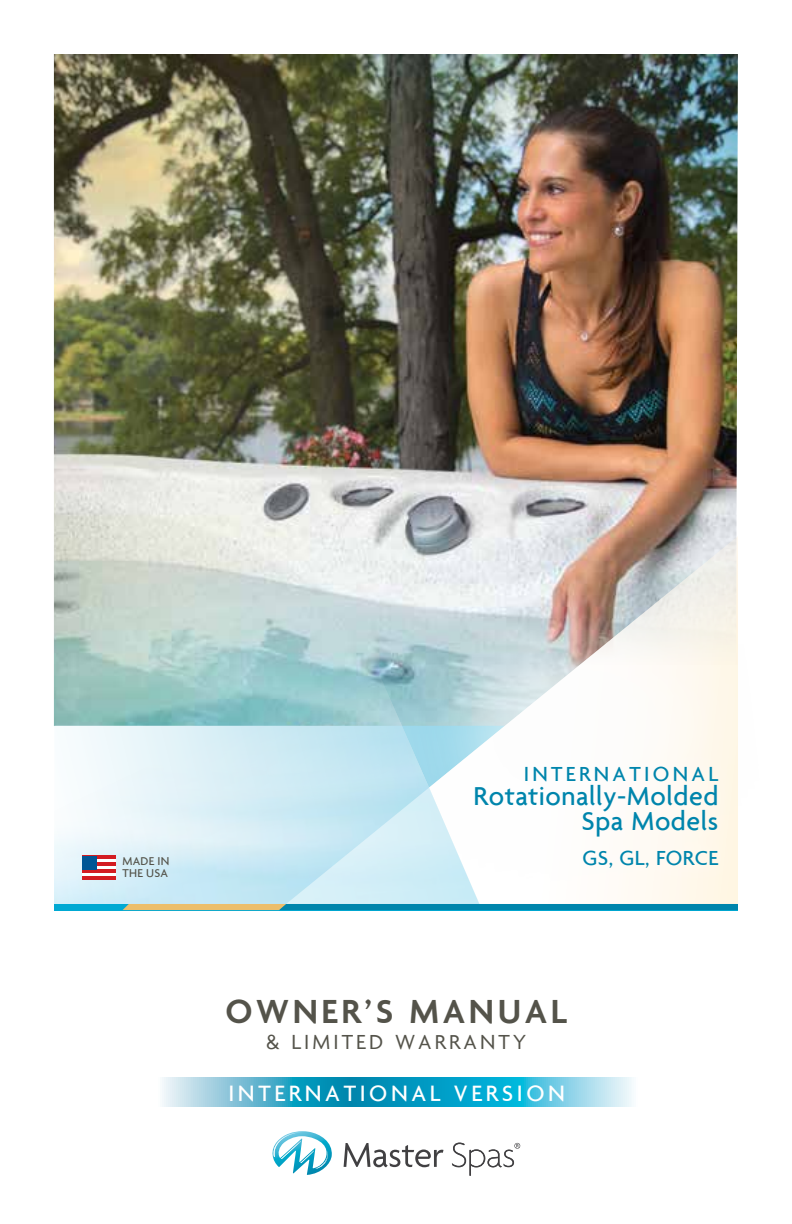
<style>
.page{position:relative;width:792px;height:1224px;background:#fff}
.page>*{position:absolute;margin:0;border:0;box-sizing:border-box;transform-origin:0 0}
.t1{font:600 36px "Agenda";letter-spacing:.1em;color:#54534a}
.t2{font:500 28px/24.6px "Agenda";letter-spacing:.02em;color:#0085ac;text-align:right}
.t3{font:500 24px "Agenda";letter-spacing:.15em;color:#fff}
.t4{font:22px "Agenda";letter-spacing:.14em;color:#54534a}
.t5{font:500 22px "Agenda";letter-spacing:.15em;color:#0085ac}
.t6{font:500 22px "Agenda";letter-spacing:.02em;color:#0085ac}
.t7{font:500 12.2px/11.6px "Agenda";letter-spacing:.02em;color:#54534a}
</style>
<div class="page">
<img style="left:54px;top:54px;width:684px;height:552px">
<svg style="left:452px;top:1143px;width:68px;height:33px"></svg>
<svg style="left:272px;top:1131px;width:60px;height:44px"></svg>
<img style="left:281px;top:1157px;width:19px;height:2px">
<img style="left:300px;top:1151px;width:14px;height:12px">
<img style="left:273px;top:1132px;width:30px;height:25px">
<img style="left:315px;top:1151px;width:14px;height:18px">
<svg style="left:344px;top:1143px;width:100px;height:24px"></svg>
<svg style="left:162px;top:1078px;width:470px;height:29px;background:#49b5d2"></svg>
<svg style="left:54px;top:606px;width:232px;height:16px;background:#c6d6cf"></svg>
<img style="left:54px;top:622px;width:232px;height:282px">
<svg style="left:286px;top:536px;width:452px;height:368px;background:#c9d9db"></svg>
<div style="left:54px;top:904px;width:684px;height:6px;background:#00a9d3"></div>
<svg style="left:123px;top:904px;width:615px;height:6px;background:#3c939b"></svg>
<img style="left:352px;top:582px;width:386px;height:321px">
<svg style="left:82px;top:859px;width:34px;height:17px"></svg>
<hr style="left:82px;top:856px;width:34px;height:3px;background:#d31c22">
<hr style="left:82px;top:863px;width:34px;height:3px;background:#d31c22">
<hr style="left:82px;top:870px;width:34px;height:3px;background:#d31c22">
<hr style="left:82px;top:876px;width:34px;height:4px;background:#d31c22">
<div style="left:82px;top:856px;width:14px;height:14px;background:#005695"></div>
<div style="left:452px;top:743px;width:288px;height:146px;background:linear-gradient(to right,#f9feff,#fff9ec)"></div>
<p class="t7" style="left:123px;top:855px;width:48px">MADE IN<br>THE USA</p>
<p class="t5" style="left:524px;top:760px;width:196px">INTERNATIONAL</p>
<p class="t2" style="left:474px;top:783px;width:246px">Rotationally-Molded<br>Spa Models</p>
<p class="t6" style="left:583px;top:844px;width:137px">GS, GL, FORCE</p>
<p class="t1" style="left:226px;top:989px;width:343px">OWNER’S MANUAL</p>
<p class="t4" style="left:266px;top:1029px;width:262px">&amp; LIMITED WARRANTY</p>
<p class="t3" style="left:228px;top:1079px;width:338px">INTERNATIONAL VERSION</p>
</div>
